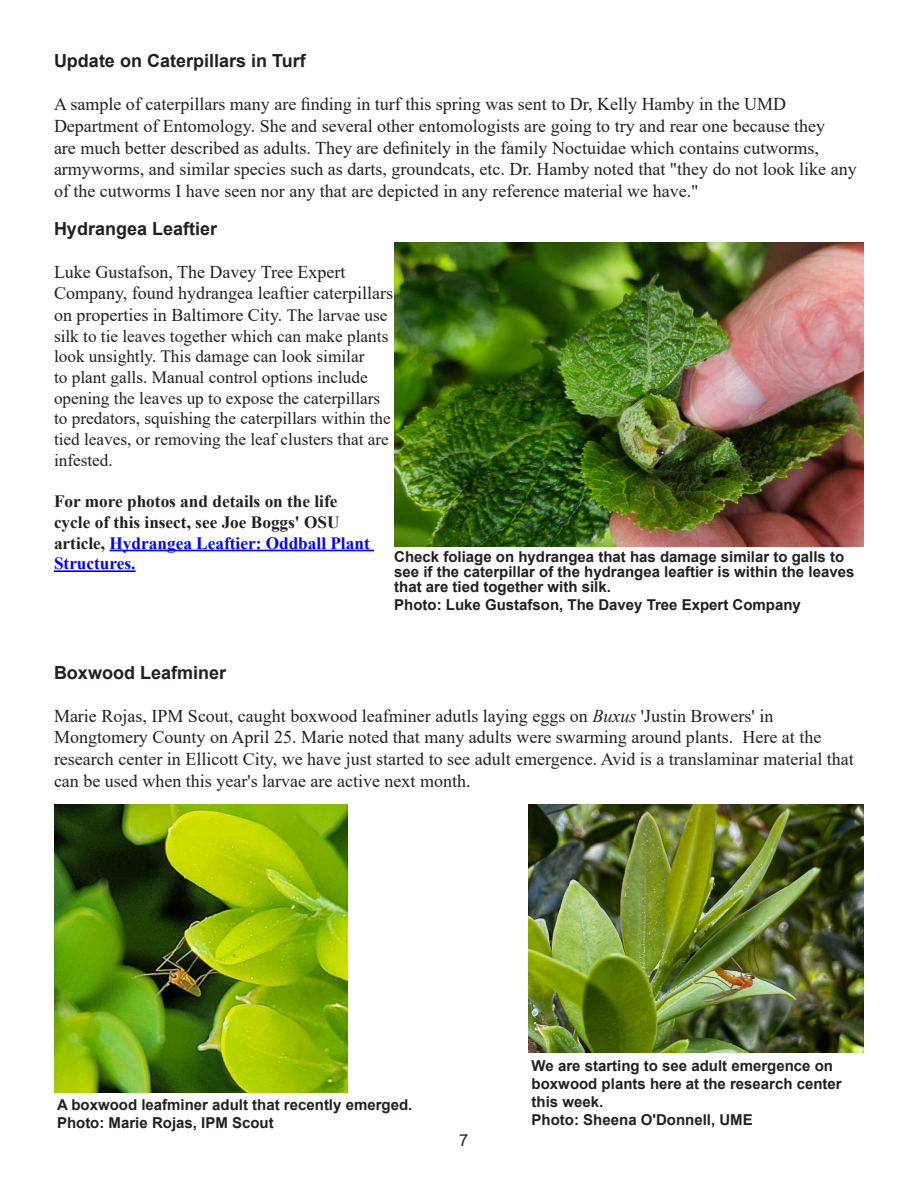
<style>
.page{position:relative;width:918px;height:1188px;background:#fff}
.page>*{position:absolute;margin:0;border:0;box-sizing:border-box;transform-origin:0 0}
.t1{font:18px/21.6px "Times New Roman";color:#231f20}
.t2{font:700 18px "Arial";color:#231f20}
.t3{font:17.25px/20.7px "Times New Roman";color:#221e1f}
.t4{font:700 17.25px/20.7px "Times New Roman";color:#221e1f}
.t5{font:16.5px "Arial";color:#231f20}
.t6{font:700 15px/18px "Arial";color:#231f20}
.Pa3{font:700 15px/15.1px "Arial";color:#221e1f}
.Default{font:700 15px "Arial";color:#221e1f}
.s1{font-size:17.25px;color:#221e1f}
.s2{color:#00f}
.s3{font-style:italic}
</style>
<div class="page">
<hr style="left:110px;top:550px;width:264px;height:1px;background:#00f">
<hr style="left:54px;top:570px;width:82px;height:2px;background:#00f">
<img style="left:394px;top:242px;width:470px;height:305px">
<img style="left:54px;top:804px;width:294px;height:288px">
<img style="left:529px;top:804px;width:335px;height:249px">
<p class="t2" style="left:54px;top:48px;width:253px">Update on Caterpillars in Turf</p>
<p class="t1" style="left:54px;top:93px;width:804px">A sample of caterpillars many are finding in turf this spring was sent to Dr, Kelly Hamby in the UMD Department of Entomology. She and several other entomologists are going to try and rear one because they<br>are much better described as adults. They are definitely in the family Noctuidae which contains cutworms, armyworms, and similar species such as darts, groundcats, etc. Dr. Hamby noted that "they do not look like any of the cutworms I have seen nor any that are depicted in any reference material we have."</p>
<p class="t2" style="left:54px;top:215px;width:165px">Hydrangea Leaftier</p>
<p class="t1" style="left:54px;top:260px;width:341px">Luke Gustafson, The Davey Tree Expert<br>Company, found hydrangea leaftier caterpillars on properties in Baltimore City. <span class="s1">The larvae use</span></p>
<p class="t3" style="left:54px;top:325px;width:338px">silk to tie leaves together which can make plants look unsightly. This damage can look similar<br>to plant galls. Manual control options include opening the leaves up to expose the caterpillars to predators, squishing the caterpillars within the tied leaves, or removing the leaf clusters that are infested.</p>
<p class="t4" style="left:54px;top:491px;width:317px">For more photos and details on the life cycle of this insect, see Joe Boggs' OSU article, <span class="s2">Hydrangea Leaftier: Oddball Plant Structures.</span></p>
<p class="Pa3" style="left:394px;top:549px;width:462px">Check foliage on hydrangea that has damage similar to galls to see if the caterpillar of the hydrangea leaftier is within the leaves that are tied together with silk.</p>
<p class="Default" style="left:394px;top:594px;width:408px">Photo: Luke Gustafson, The Davey Tree Expert Company</p>
<p class="t2" style="left:54px;top:659px;width:174px">Boxwood Leafminer</p>
<p class="t1" style="left:54px;top:704px;width:801px">Marie Rojas, IPM Scout, caught boxwood leafminer adutls laying eggs on <span class="s3">Buxus</span> 'Justin Browers' in Mongtomery County on April 25. Marie noted that many adults were swarming around plants. Here at the research center in Ellicott City, we have just started to see adult emergence. Avid is a translaminar material that can be used when this year's larvae are active next month.</p>
<p class="t6" style="left:57px;top:1096px;width:357px">A boxwood leafminer adult that recently emerged.</p>
<p class="t6" style="left:57px;top:1114px;width:218px">Photo: Marie Rojas, IPM Scout</p>
<p class="t5" style="left:459px;top:1129px;width:11px">7</p>
<p class="t6" style="left:532px;top:1057px;width:312px">We are starting to see adult emergence on boxwood plants here at the research center this week.</p>
<p class="t6" style="left:532px;top:1111px;width:223px">Photo: Sheena O'Donnell, UME</p>
</div>
